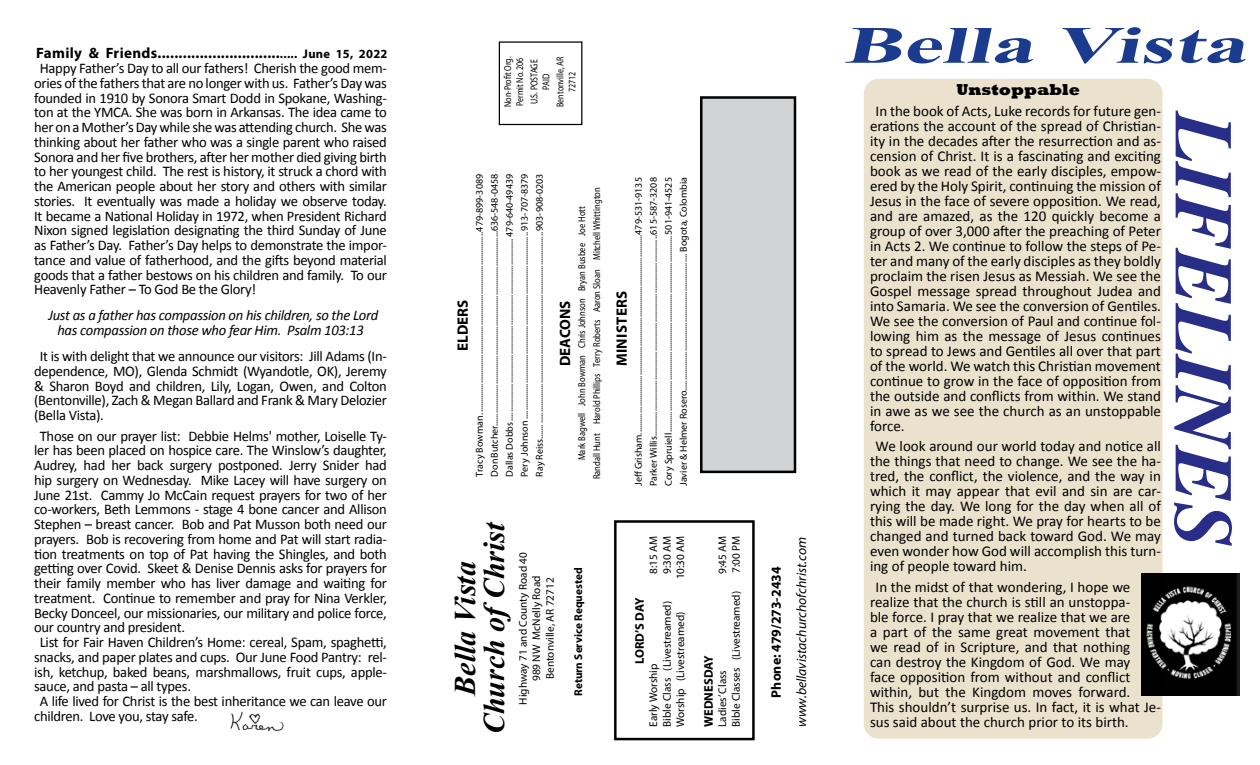
<style>
.page{position:relative;width:1260px;height:765px;background:#fff}
.page>*{position:absolute;margin:0;border:0;box-sizing:border-box;transform-origin:0 0}
.t1{font:italic 700 82.5px "Times";color:#282d87}
.t2{font:italic 700 52.5px "Times New Roman";color:#1b3b8e;scale:1.67 1}
.t3{font:italic 700 30px/28.8px "Times New Roman";color:#000;text-align:center}
.t4{font:800 16.25px "Rockwell";color:#000}
.t5{font:15px/15px "Calibri";color:#000;text-align:justify}
.t6{font:700 15px "Myriad Pro";letter-spacing:.02em;color:#000}
.t7{font:700 15px "Myriad Pro";color:#000}
.t8{font:14.75px/14.8px "Calibri";letter-spacing:-.02em;color:#000;text-align:justify}
.t9{font:italic 14.75px/14.8px "Calibri";letter-spacing:-.02em;color:#000;text-align:center}
.t10{font:italic 13.75px "Myriad Pro";color:#000}
.t11{font:700 13.75px "Myriad Pro";color:#000}
.t12{font:700 12.5px "Myriad Pro";color:#000}
.t13{font:11.25px/13.5px "Myriad Pro";color:#000;text-align:center}
.t14{font:700 11.25px "Myriad Pro";color:#000}
.t15{font:10px/15px "Myriad Pro";color:#000;text-align:justify}
.t16{font:10px/15px "Myriad Pro";color:#000;text-align:center;scale:.85 1}
.t17{font:10px/12px "Myriad Pro";color:#000;text-align:center;scale:.8 1}
.s1{font-size:12.5px}
</style>
<div class="page">
<div style="left:614px;top:520px;width:141px;height:220px;border:2px solid #000"></div>
<div style="left:499px;top:41px;width:83px;height:84px;border:1px solid #000"></div>
<div style="left:864px;top:79px;width:298px;height:660px;background:#ebe2cd;border-radius:15px"></div>
<img style="left:230px;top:711px;width:54px;height:20px">
<div style="left:701px;top:98px;width:94px;height:374px;background:#d0d2d4"></div>
<div style="left:700px;top:96px;width:96px;height:377px;border:2px solid #000"></div>
<img style="left:1141px;top:573px;width:99px;height:122px">
<p class="t6" style="left:36px;top:43px;width:353px">Family &amp; Friends.............................<span class="s1">..... June 15, 2022</span></p>
<p class="t8" style="left:34px;top:61px;width:354px;text-indent:6px">Happy Father’s Day to all our fathers! Cherish the good mem&shy;ories of the fathers that are no longer with us. Father’s Day was founded in 1910 by Sonora Smart Dodd in Spokane, Washing&shy;ton at the YMCA. She was born in Arkansas. The idea came to her on a Mother’s Day while she was attending church. She was thinking about her father who was a single parent who raised Sonora and her five brothers, after her mother died giving birth to her youngest child. The rest is history, it struck a chord with the American people about her story and others with similar stories. It eventually was made a holiday we observe today.<br>It became a National Holiday in 1972, when President Richard Nixon signed legislation designating the third Sunday of June as Father’s Day. Father’s Day helps to demonstrate the impor&shy;tance and value of fatherhood, and the gifts beyond material goods that a father bestows on his children and family. To our Heavenly Father – To God Be the Glory!</p>
<p class="t9" style="left:48px;top:308px;width:332px">Just as a father has compassion on his children, so the Lord has compassion on those who fear Him. Psalm 103:13</p>
<p class="t8" style="left:34px;top:349px;width:354px;text-indent:6px">It is with delight that we announce our visitors: Jill Adams (In&shy;dependence, MO), Glenda Schmidt (Wyandotle, OK), Jeremy &amp; Sharon Boyd and children, Lily, Logan, Owen, and Colton (Bentonville), Zach &amp; Megan Ballard and Frank &amp; Mary Delozier (Bella Vista).</p>
<p class="t8" style="left:40px;top:428px;width:349px">Those on our prayer list: Debbie Helms' mother, Loiselle Ty-</p>
<p class="t8" style="left:34px;top:443px;width:354px">ler has been placed on hospice care. The Winslow’s daughter,</p>
<p class="t8" style="left:34px;top:458px;width:354px">Audrey, had her back surgery postponed. Jerry Snider had</p>
<p class="t8" style="left:34px;top:473px;width:354px">hip surgery on Wednesday. Mike Lacey will have surgery on</p>
<p class="t8" style="left:34px;top:487px;width:354px">June 21st. Cammy Jo McCain request prayers for two of her</p>
<p class="t8" style="left:34px;top:502px;width:354px">co-workers, Beth Lemmons - stage 4 bone cancer and Allison</p>
<p class="t8" style="left:34px;top:517px;width:354px">Stephen – breast cancer. Bob and Pat Musson both need our</p>
<p class="t8" style="left:34px;top:532px;width:354px">prayers. Bob is recovering from home and Pat will start radia-</p>
<p class="t8" style="left:34px;top:546px;width:354px">tion treatments on top of Pat having the Shingles, and both</p>
<p class="t8" style="left:34px;top:561px;width:354px">getting over Covid. Skeet &amp; Denise Dennis asks for prayers for</p>
<p class="t8" style="left:34px;top:576px;width:354px">their family member who has liver damage and waiting for</p>
<p class="t8" style="left:34px;top:591px;width:354px">treatment. Continue to remember and pray for Nina Verkler,</p>
<p class="t8" style="left:34px;top:605px;width:354px">Becky Donceel, our missionaries, our military and police force,</p>
<p class="t8" style="left:34px;top:620px;width:152px">our country and president.</p>
<p class="t8" style="left:40px;top:635px;width:349px">List for Fair Haven Children’s Home: cereal, Spam, spaghetti,</p>
<p class="t8" style="left:34px;top:650px;width:354px">snacks, and paper plates and cups. Our June Food Pantry: rel-</p>
<p class="t8" style="left:34px;top:664px;width:354px">ish, ketchup, baked beans, marshmallows, fruit cups, apple-</p>
<p class="t8" style="left:34px;top:679px;width:158px">sauce, and pasta – all types.</p>
<p class="t8" style="left:40px;top:694px;width:349px">A life lived for Christ is the best inheritance we can leave our</p>
<p class="t8" style="left:34px;top:709px;width:165px">children. Love you, stay safe.</p>
<p class="t17" style="left:502px;top:107px;width:64px;text-align:left;rotate:-90deg">Non-Profit Org.<br>Permit No. 206</p>
<p class="t17" style="left:528px;top:104px;width:58px;rotate:-90deg">U.S. POSTAGE<br>PAID</p>
<p class="t17" style="left:554px;top:107px;width:64px;rotate:-90deg">Bentonville, AR<br>72712</p>
<p class="t6" style="left:453px;top:351px;width:53px;rotate:-90deg">ELDERS</p>
<p class="t15" style="left:472px;top:477px;width:305px;rotate:-90deg">Tracy Bowman........................................................................................479-899-3089<br>Don Butcher..............................................................................................636-548-0458<br>Dallas Dobbs........................................................................................ 479-640-49439<br>Pery Johnson .......................................................................................... 913-707-8379<br>Ray Reiss....... ............................................................................................ 903-908-0203</p>
<p class="t16" style="left:574px;top:479px;width:345px;rotate:-90deg">Mark Bagwell John Bowman Chris Johnson Bryan Busbee Joe Hott<br>Randall Hunt Harold Phillips Terry Roberts Aaron Sloan Mitchell Whittington</p>
<p class="t7" style="left:555px;top:366px;width:67px;rotate:-90deg">DEACONS</p>
<p class="t15" style="left:631px;top:486px;width:310px;rotate:-90deg">Jeff Grisham................................................................................................479-531-9135<br>Parker Willis.................................................................................................615-587-3208<br>Cory Spruiell...............................................................................................501-941-4525<br>Javier &amp; Helmer Rosero.................................................................. Bogota, Colombia</p>
<p class="t6" style="left:612px;top:366px;width:77px;rotate:-90deg">MINISTERS</p>
<h3 class="t3" style="left:450px;top:734px;width:214px;rotate:-90deg">Bella Vista<br>Church ofChrist</h3>
<p class="t13" style="left:516px;top:705px;width:154px;rotate:-90deg">Highway 71 and County Road 40<br>989 NW McNelly Road<br>Bentonville, AR 72712</p>
<p class="t14" style="left:571px;top:696px;width:130px;rotate:-90deg">Return Service Requested</p>
<p class="t13" style="left:646px;top:574px;width:39px;rotate:-90deg">8:15 AM</p>
<p class="t13" style="left:660px;top:574px;width:39px;rotate:-90deg">9:30 AM</p>
<p class="t13" style="left:673px;top:579px;width:45px;rotate:-90deg">10:30 AM</p>
<p class="t12" style="left:631px;top:664px;width:68px;rotate:-90deg">LORD’S DAY</p>
<p class="t13" style="left:660px;top:727px;width:127px;rotate:-90deg">Bible Class (Livestreamed)</p>
<p class="t13" style="left:673px;top:727px;width:117px;rotate:-90deg">Worship (Livestreamed)</p>
<p class="t13" style="left:646px;top:727px;width:65px;rotate:-90deg">Early Worship</p>
<p class="t13" style="left:729px;top:573px;width:38px;rotate:-90deg">7:00 PM</p>
<p class="t13" style="left:715px;top:574px;width:39px;rotate:-90deg">9:45 AM</p>
<p class="t13" style="left:729px;top:727px;width:137px;rotate:-90deg">Bible Classes (Livestreamed)</p>
<p class="t12" style="left:700px;top:727px;width:73px;rotate:-90deg">WEDNESDAY</p>
<p class="t13" style="left:715px;top:727px;width:58px;rotate:-90deg">Ladies’ Class</p>
<p class="t11" style="left:767px;top:698px;width:132px;rotate:-90deg">Phone: 479/273-2434</p>
<p class="t10" style="left:793px;top:727px;width:192px;rotate:-90deg">www.bellavistachurchofchrist.com</p>
<h2 class="t2" style="left:843px;top:9px;width:252px">Bella Vista</h2>
<p class="t4" style="left:957px;top:80px;width:125px">Unstoppable</p>
<p class="t5" style="left:870px;top:103px;width:293px;text-indent:6px">In the book of Acts, Luke records for future gen&shy;erations the account of the spread of Christian&shy;ity in the decades after the resurrection and as&shy;cension of Christ. It is a fascinating and exciting book as we read of the early disciples, empow&shy;ered by the Holy Spirit, continuing the mission of Jesus in the face of severe opposition. We read, and are amazed, as the 120 quickly become a group of over 3,000 after the preaching of Peter in Acts 2. We continue to follow the steps of Pe&shy;ter and many of the early disciples as they boldly proclaim the risen Jesus as Messiah. We see the Gospel message spread throughout Judea and into Samaria. We see the conversion of Gentiles.<br>We see the conversion of Paul and continue fol&shy;lowing him as the message of Jesus continues to spread to Jews and Gentiles all over that part of the world. We watch this Christian movement continue to grow in the face of opposition from the outside and conflicts from within. We stand in awe as we see the church as an unstoppable force.</p>
<p class="t5" style="left:870px;top:439px;width:293px;text-indent:6px">We look around our world today and notice all the things that need to change. We see the ha&shy;tred, the conflict, the violence, and the way in which it may appear that evil and sin are car&shy;rying the day. We long for the day when all of this will be made right. We pray for hearts to be changed and turned back toward God. We may even wonder how God will accomplish this turn&shy;ing of people toward him.</p>
<p class="t5" style="left:870px;top:579px;width:292px;text-align:left;text-indent:6px">In the midst of that wondering, I hope we realize that the church is still an unstoppa-<br>ble force. I pray that we realize that we are<br>a part of the same great movement that<br>we read of in Scripture, and that nothing<br>can destroy the Kingdom of God. We may<br>face opposition from without and conflict within, but the Kingdom moves forward.<br>This shouldn’t surprise us. In fact, it is what Je&shy;sus said about the church prior to its birth.</p>
<h1 class="t1" style="left:1281px;top:112px;width:437px;rotate:90deg">LIFELINES</h1>
</div>
